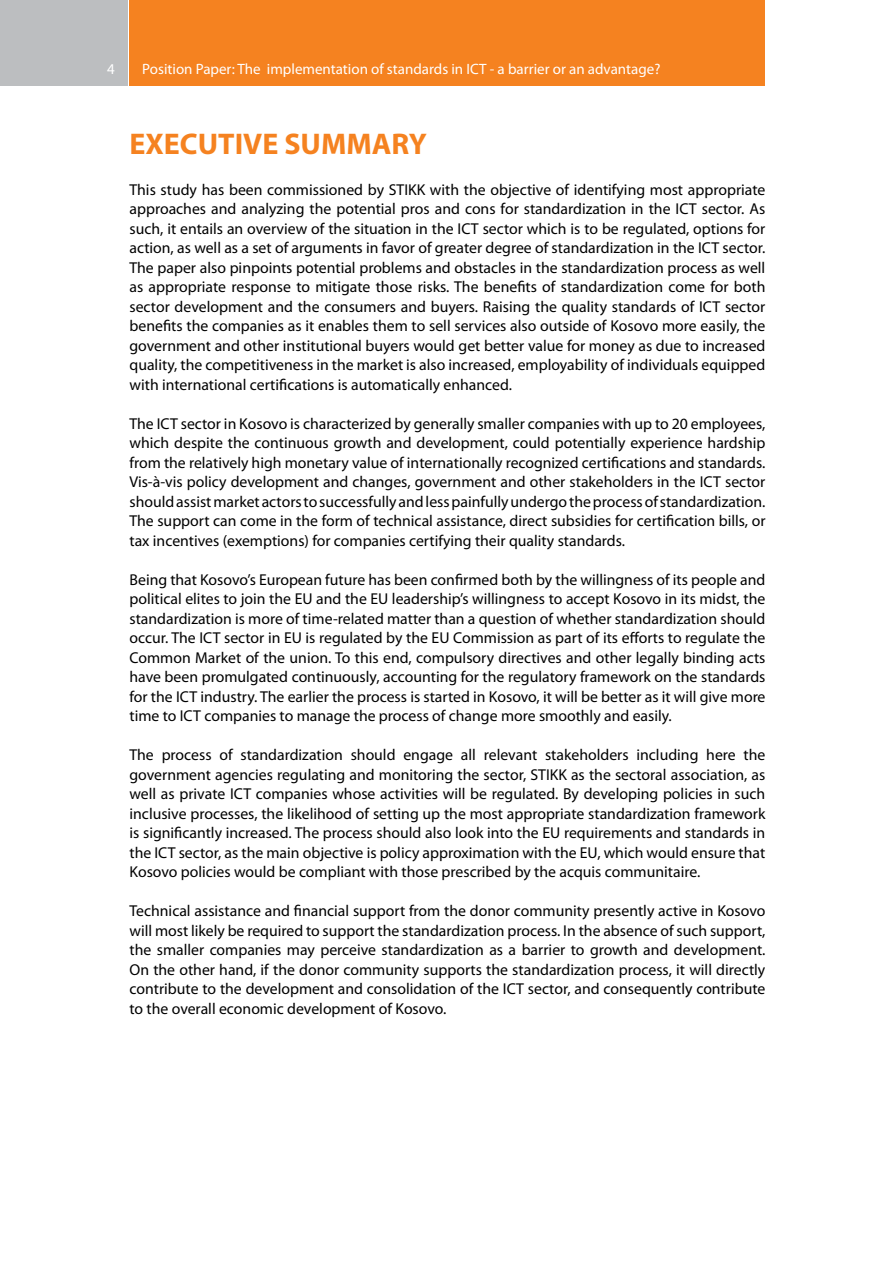
<style>
.page{position:relative;width:893px;height:1263px;background:#fff}
.page>*{position:absolute;margin:0;border:0;box-sizing:border-box;transform-origin:0 0}
.t1{font:700 30px "Myriad Pro";color:#f58220}
.t2{font:15.75px/19.5px "Myriad Pro";color:#000;text-align:justify}
.t3{font:15px "Myriad Pro";color:#fff}
</style>
<div class="page">
<div style="left:0;top:0;width:128px;height:85px;background:#bcbec0"></div>
<div style="left:130px;top:0;width:635px;height:85px;background:#f58220"></div>
<p class="t3" style="left:107px;top:60px;width:9px">4</p>
<p class="t3" style="left:142px;top:60px;width:520px">Position Paper: The implementation of standards in ICT - a barrier or an advantage?</p>
<h1 class="t1" style="left:130px;top:125px;width:299px">EXECUTIVE SUMMARY</h1>
<p class="t2" style="left:130px;top:180px;width:637px">This study has been commissioned by STIKK with the objective of identifying most appropriate approaches and analyzing the potential pros and cons for standardization in the ICT sector. As such, it entails an overview of the situation in the ICT sector which is to be regulated, options for action, as well as a set of arguments in favor of greater degree of standardization in the ICT sector.<br>The paper also pinpoints potential problems and obstacles in the standardization process as well as appropriate response to mitigate those risks. The benefits of standardization come for both sector development and the consumers and buyers. Raising the quality standards of ICT sector benefits the companies as it enables them to sell services also outside of Kosovo more easily, the government and other institutional buyers would get better value for money as due to increased quality, the competitiveness in the market is also increased, employability of individuals equipped with international certifications is automatically enhanced.</p>
<p class="t2" style="left:130px;top:414px;width:637px">The ICT sector in Kosovo is characterized by generally smaller companies with up to 20 employees, which despite the continuous growth and development, could potentially experience hardship from the relatively high monetary value of internationally recognized certifications and standards.<br>Vis-à-vis policy development and changes, government and other stakeholders in the ICT sector should assist market actors to successfully and less painfully undergo the process of standardization.<br>The support can come in the form of technical assistance, direct subsidies for certification bills, or tax incentives (exemptions) for companies certifying their quality standards.</p>
<p class="t2" style="left:130px;top:570px;width:637px">Being that Kosovo’s European future has been confirmed both by the willingness of its people and political elites to join the EU and the EU leadership’s willingness to accept Kosovo in its midst, the standardization is more of time-related matter than a question of whether standardization should occur. The ICT sector in EU is regulated by the EU Commission as part of its efforts to regulate the Common Market of the union. To this end, compulsory directives and other legally binding acts have been promulgated continuously, accounting for the regulatory framework on the standards for the ICT industry. The earlier the process is started in Kosovo, it will be better as it will give more time to ICT companies to manage the process of change more smoothly and easily.</p>
<p class="t2" style="left:130px;top:745px;width:637px">The process of standardization should engage all relevant stakeholders including here the government agencies regulating and monitoring the sector, STIKK as the sectoral association, as well as private ICT companies whose activities will be regulated. By developing policies in such inclusive processes, the likelihood of setting up the most appropriate standardization framework is significantly increased. The process should also look into the EU requirements and standards in the ICT sector, as the main objective is policy approximation with the EU, which would ensure that Kosovo policies would be compliant with those prescribed by the acquis communitaire.</p>
<p class="t2" style="left:130px;top:901px;width:637px">Technical assistance and financial support from the donor community presently active in Kosovo will most likely be required to support the standardization process. In the absence of such support, the smaller companies may perceive standardization as a barrier to growth and development.<br>On the other hand, if the donor community supports the standardization process, it will directly contribute to the development and consolidation of the ICT sector, and consequently contribute to the overall economic development of Kosovo.</p>
</div>
